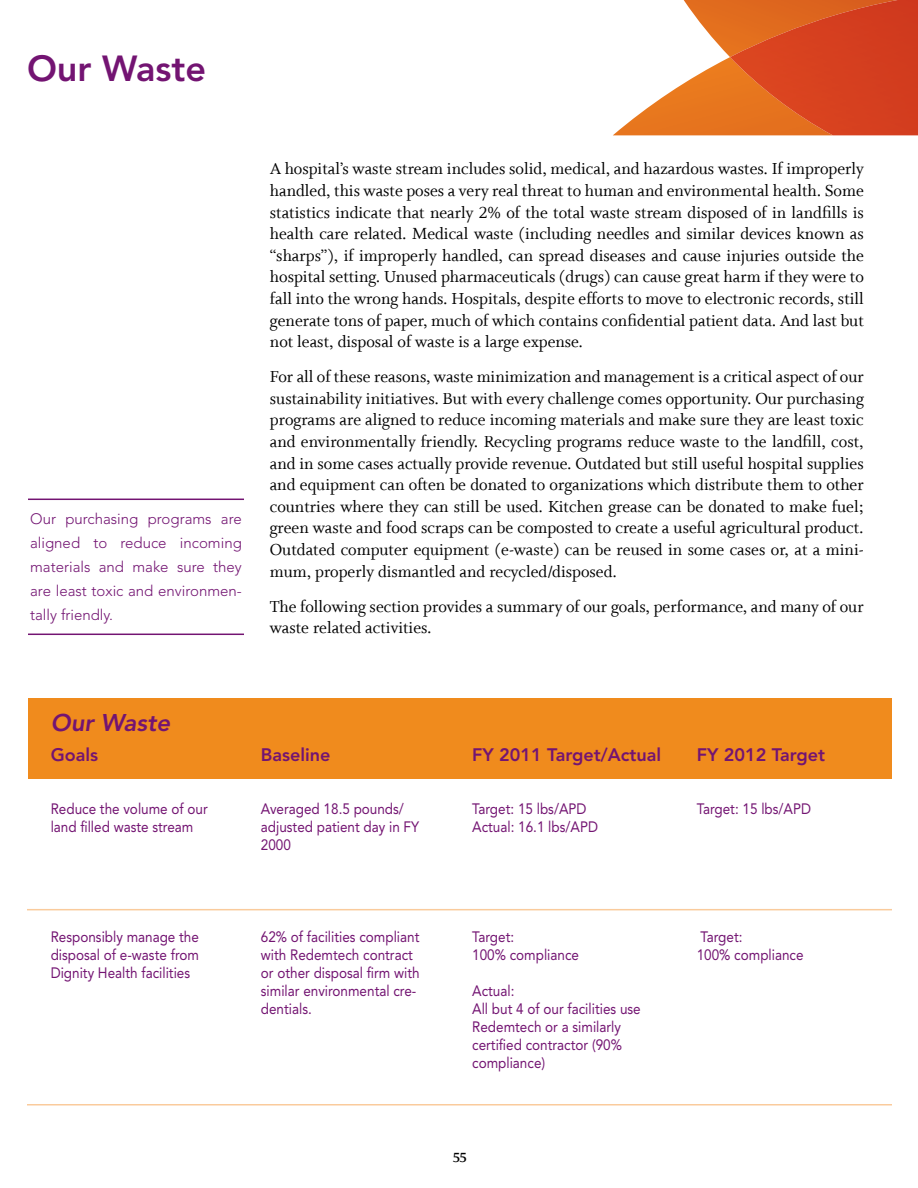
<style>
.page{position:relative;width:918px;height:1188px;background:#fff}
.page>*{position:absolute;margin:0;border:0;box-sizing:border-box;transform-origin:0 0}
.t1{font:800 36px "Avenir";color:#731472}
.t2{font:italic 800 24px "Avenir";color:#731472}
.t3{font:18px/21.6px "Whitman Roman LF";color:#000;text-align:justify}
.t4{font:800 18px "Avenir";color:#731472}
.t5{font:15px/18px "Avenir";color:#731472;scale:.9 1}
.t6{font:300 15px/24px "Avenir";color:#731472;text-align:justify}
.t7{font:15px "Whitman Bold LF";color:#000}
</style>
<div class="page">
<div style="left:28px;top:698px;width:864px;height:81px;background:#f08b1d"></div>
<div style="left:14px;top:909px;width:892px;height:197px;border:2px solid #facb9c"></div>
<hr style="left:28px;top:499px;width:216px;height:1px;background:#731472">
<hr style="left:28px;top:634px;width:216px;height:1px;background:#731472">
<svg style="left:613px;top:0;width:117px;height:135px"></svg>
<img style="left:730px;top:0;width:188px;height:135px">
<div style="left:3px;top:878px;width:24px;height:256px;background:#fff"></div>
<div style="left:892px;top:868px;width:26px;height:256px;background:#fff"></div>
<h1 class="t1" style="left:27px;top:47px;width:181px">Our Waste</h1>
<p class="t6" style="left:30px;top:507px;width:213px">Our purchasing programs are aligned to reduce incoming materials and make sure they are least toxic and environmen&shy;tally friendly.</p>
<p class="t3" style="left:270px;top:158px;width:596px">A hospital’s waste stream includes solid, medical, and hazardous wastes. If improperly handled, this waste poses a very real threat to human and environmental health. Some statistics indicate that nearly 2% of the total waste stream disposed of in landfills is health care related. Medical waste (including needles and similar devices known as “sharps”), if improperly handled, can spread diseases and cause injuries outside the hospital setting. Unused pharmaceuticals (drugs) can cause great harm if they were to fall into the wrong hands. Hospitals, despite efforts to move to electronic records, still generate tons of paper, much of which contains confidential patient data. And last but not least, disposal of waste is a large expense.</p>
<p class="t3" style="left:270px;top:366px;width:596px">For all of these reasons, waste minimization and management is a critical aspect of our sustainability initiatives. But with every challenge comes opportunity. Our purchasing programs are aligned to reduce incoming materials and make sure they are least toxic and environmentally friendly. Recycling programs reduce waste to the landfill, cost, and in some cases actually provide revenue. Outdated but still useful hospital supplies and equipment can often be donated to organizations which distribute them to other countries where they can still be used. Kitchen grease can be donated to make fuel; green waste and food scraps can be composted to create a useful agricultural product.<br>Outdated computer equipment (e-waste) can be reused in some cases or, at a mini&shy;mum, properly dismantled and recycled/disposed.</p>
<p class="t3" style="left:270px;top:596px;width:595px">The following section provides a summary of our goals, performance, and many of our waste related activities.</p>
<h2 class="t2" style="left:51px;top:708px;width:121px">Our Waste</h2>
<p class="t4" style="left:51px;top:744px;width:49px">Goals</p>
<p class="t4" style="left:261px;top:744px;width:71px">Baseline</p>
<p class="t4" style="left:472px;top:744px;width:190px">FY 2011 Target/Actual</p>
<p class="t4" style="left:697px;top:744px;width:130px">FY 2012 Target</p>
<p class="t5" style="left:51px;top:800px;width:176px">Reduce the volume of our land filled waste stream</p>
<p class="t5" style="left:51px;top:928px;width:166px;text-align:justify">Responsibly manage the disposal of e-waste from Dignity Health facilities</p>
<p class="t5" style="left:261px;top:800px;width:177px">Averaged 18.5 pounds/ adjusted patient day in FY<br>2000</p>
<p class="t5" style="left:261px;top:928px;width:178px">62% of facilities compliant with Redemtech contract or other disposal firm with similar environmental cre&shy;dentials.</p>
<p class="t5" style="left:472px;top:800px;width:141px">Target: 15 lbs/APD<br>Actual: 16.1 lbs/APD</p>
<p class="t5" style="left:472px;top:928px;width:120px">Target:<br>100% compliance</p>
<p class="t5" style="left:472px;top:982px;width:189px">Actual:<br>All but 4 of our facilities use<br>Redemtech or a similarly certified contractor (90% compliance)</p>
<p class="t7" style="left:453px;top:1150px;width:16px">55</p>
<p class="t5" style="left:697px;top:800px;width:128px">Target: 15 lbs/APD</p>
<p class="t5" style="left:697px;top:928px;width:120px">Target:<br>100% compliance</p>
</div>
